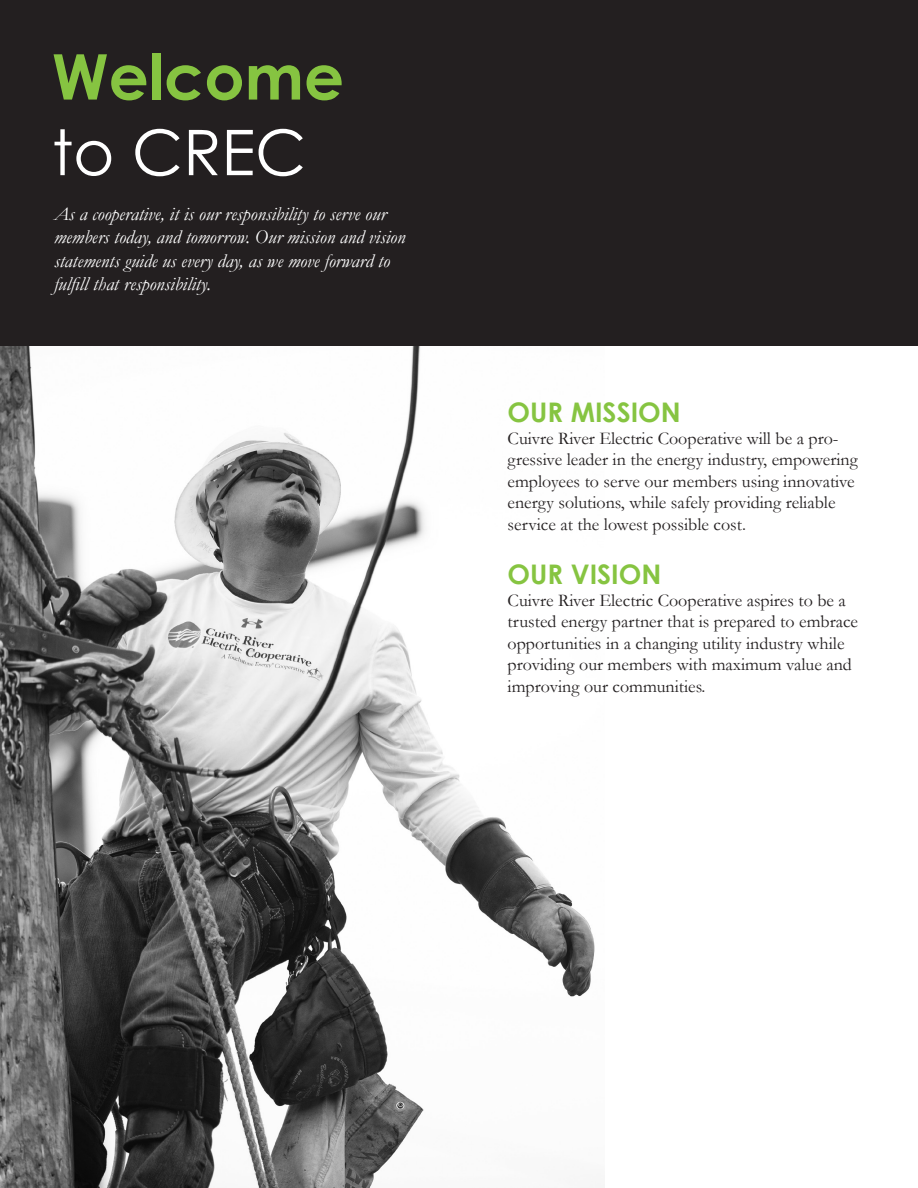
<style>
.page{position:relative;width:918px;height:1188px;background:#fff}
.page>*{position:absolute;margin:0;border:0;box-sizing:border-box;transform-origin:0 0}
.t1{font:700 63px "Century Gothic";color:#86c441}
.t2{font:63px "Century Gothic";color:#fff}
.t3{font:700 27px "Century Gothic";color:#86c441}
.t4{font:italic 19.5px/23.2px "Garamond";color:#fff}
.t5{font:18px/21.6px "Garamond";color:#231f20}
</style>
<div class="page">
<img style="left:0;top:346px;width:595px;height:842px">
<div style="left:0;top:0;width:918px;height:346px;background:#231f20"></div>
<p class="t1" style="left:52px;top:29px;width:294px">Welcome</p>
<p class="t2" style="left:52px;top:108px;width:256px">to CREC</p>
<p class="t4" style="left:54px;top:202px;width:353px">As a cooperative, it is our responsibility to serve our members today, and tomorrow. Our mission and vision statements guide us every day, as we move forward to fulfill that responsibility.</p>
<p class="t3" style="left:508px;top:392px;width:175px">OUR MISSION</p>
<p class="t5" style="left:508px;top:427px;width:352px">Cuivre River Electric Cooperative will be a pro&shy;gressive leader in the energy industry, empowering employees to serve our members using innovative energy solutions, while safely providing reliable service at the lowest possible cost.</p>
<p class="t3" style="left:508px;top:554px;width:155px">OUR VISION</p>
<p class="t5" style="left:508px;top:589px;width:352px">Cuivre River Electric Cooperative aspires to be a trusted energy partner that is prepared to embrace opportunities in a changing utility industry while providing our members with maximum value and improving our communities.</p>
</div>
